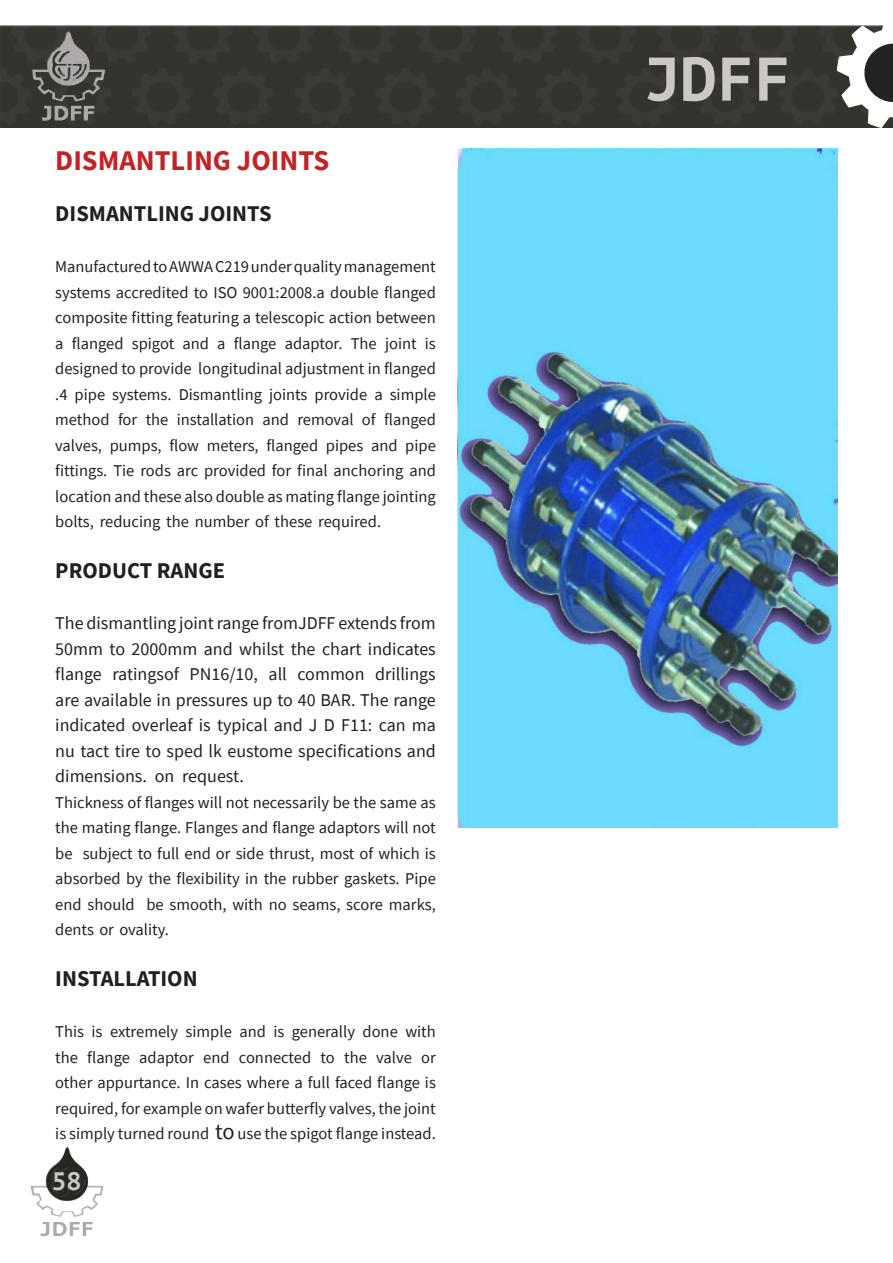
<style>
.page{position:relative;width:893px;height:1263px;background:#fff}
.page>*{position:absolute;margin:0;border:0;box-sizing:border-box;transform-origin:0 0}
.t1{font:700 61.5px "PT Mono";color:#cbc8c6}
.t2{font:700 28.5px "Source Sans Pro";color:#c12427}
.t3{font:700 25.2px "PT Mono";color:#cbc8c6}
.t4{font:700 22.5px "Source Sans Pro";color:#231f20}
.t5{font:18px/25.5px "Source Sans Pro";color:#231f20;text-align:justify}
.t6{font:16.5px/25.5px "Source Sans Pro";color:#231f20;text-align:justify}
.s1{font-size:22.5px}
</style>
<div class="page">
<div style="left:0;top:26px;width:837px;height:102px;background:#34332e"></div>
<img style="left:26px;top:32px;width:81px;height:90px">
<svg style="left:837px;top:25px;width:56px;height:103px"></svg>
<img style="left:457px;top:149px;width:381px;height:678px">
<img style="left:30px;top:1147px;width:74px;height:90px">
<h2 class="t2" style="left:55px;top:141px;width:276px">DISMANTLING JOINTS</h2>
<h3 class="t4" style="left:55px;top:198px;width:218px">DISMANTLING JOINTS</h3>
<p class="t6" style="left:55px;top:254px;width:382px">Manufactured to AWWA C219 under quality management systems accredited to ISO 9001:2008.a double flanged composite fitting featuring a telescopic action between a flanged spigot and a flange adaptor. The joint is designed to provide longitudinal adjustment in flanged .4 pipe systems. Dismantling joints provide a simple method for the installation and removal of flanged valves, pumps, flow meters, flanged pipes and pipe fittings. Tie rods arc provided for final anchoring and location and these also double as mating flange jointing bolts, reducing the number of these required.</p>
<h3 class="t4" style="left:55px;top:555px;width:171px">PRODUCT RANGE</h3>
<p class="t5" style="left:55px;top:610px;width:382px">The dismantling joint range fromJDFF extends from 50mm to 2000mm and whilst the chart indicates flange ratingsof PN16/10, all common drillings are available in pressures up to 40 BAR. The range indicated overleaf is typical and J D F11: can ma nu tact tire to sped lk eustome specifications and dimensions. on request.</p>
<p class="t6" style="left:55px;top:789px;width:382px">Thickness of flanges will not necessarily be the same as the mating flange. Flanges and flange adaptors will not be subject to full end or side thrust, most of which is absorbed by the flexibility in the rubber gaskets. Pipe end should be smooth, with no seams, score marks, dents or ovality.</p>
<h3 class="t4" style="left:55px;top:963px;width:144px">INSTALLATION</h3>
<p class="t6" style="left:55px;top:1019px;width:382px">This is extremely simple and is generally done with the flange adaptor end connected to the valve or other appurtance. In cases where a full faced flange is required, for example on wafer butterfly valves, the joint is simply turned round <span class="s1">to</span> use the spigot flange instead.</p>
<h3 class="t3" style="left:51px;top:1166px;width:32px">58</h3>
<h1 class="t1" style="left:643px;top:43px;width:149px">JDFF</h1>
</div>
